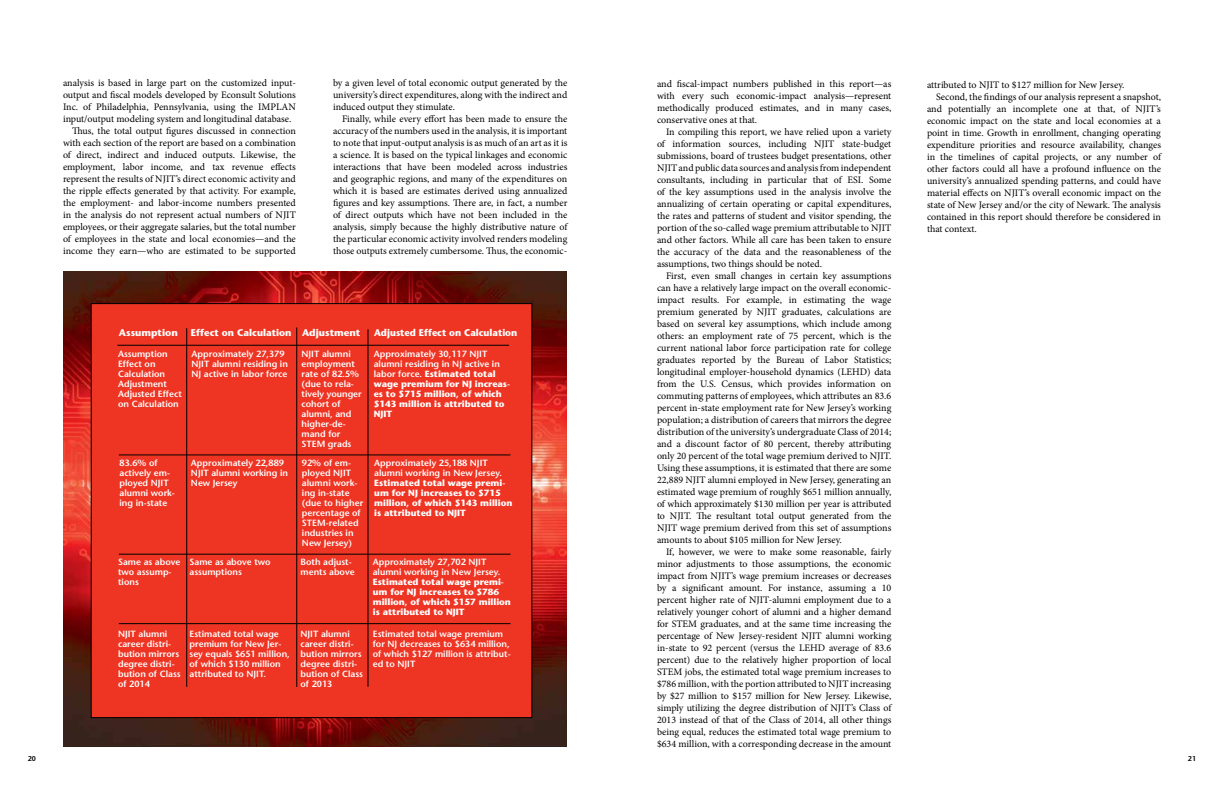
<style>
.page{position:relative;width:1224px;height:792px;background:#fff}
.page>*{position:absolute;margin:0;border:0;box-sizing:border-box;transform-origin:0 0}
.t1{font:10px/12px "Minion Pro";color:#000;text-align:justify}
.t2{font:700 9.8px "Stone Sans Std";color:#fff}
.t3{font:700 9.8px "Stone Sans Std";color:#fff;scale:.95 1}
.t4{font:600 9px/10px "Stone Sans Std";color:#fff}
.t5{font:700 9px/10px "Stone Sans Std";color:#fff}
.t6{font:600 7px "Stone Sans Std";color:#000}
.s1{font-weight:600}
</style>
<div class="page">
<img style="left:63px;top:272px;width:504px;height:475px">
<div style="left:91px;top:304px;width:441px;height:414px;background:#ee3524"></div>
<hr style="left:117px;top:345px;width:392px;height:1px;background:#000">
<hr style="left:119px;top:455px;width:392px;height:1px;background:#000">
<hr style="left:119px;top:554px;width:392px;height:1px;background:#000">
<hr style="left:119px;top:623px;width:392px;height:1px;background:#000">
<hr style="left:186px;top:328px;width:1px;height:359px;background:#000">
<hr style="left:368px;top:329px;width:1px;height:358px;background:#000">
<hr style="left:296px;top:327px;width:1px;height:360px;background:#000">
<p class="t1" style="left:63px;top:77px;width:234px">analysis is based in large part on the customized input-</p>
<p class="t1" style="left:63px;top:89px;width:234px">output and fiscal models developed by Econsult Solutions</p>
<p class="t1" style="left:63px;top:101px;width:234px">Inc. of Philadelphia, Pennsylvania, using the IMPLAN</p>
<p class="t1" style="left:63px;top:113px;width:230px">input/output modeling system and longitudinal database.</p>
<p class="t1" style="left:72px;top:125px;width:225px">Thus, the total output figures discussed in connection</p>
<p class="t1" style="left:63px;top:137px;width:234px">with each section of the report are based on a combination</p>
<p class="t1" style="left:63px;top:149px;width:234px">of direct, indirect and induced outputs. Likewise, the</p>
<p class="t1" style="left:63px;top:161px;width:234px">employment, labor income, and tax revenue effects</p>
<p class="t1" style="left:63px;top:173px;width:234px">represent the results of NJIT’s direct economic activity and</p>
<p class="t1" style="left:63px;top:185px;width:234px">the ripple effects generated by that activity. For example,</p>
<p class="t1" style="left:63px;top:197px;width:234px">the employment- and labor-income numbers presented</p>
<p class="t1" style="left:63px;top:209px;width:234px">in the analysis do not represent actual numbers of NJIT</p>
<p class="t1" style="left:63px;top:221px;width:234px">employees, or their aggregate salaries, but the total number</p>
<p class="t1" style="left:63px;top:233px;width:234px">of employees in the state and local economies—and the</p>
<p class="t1" style="left:63px;top:245px;width:234px">income they earn—who are estimated to be supported</p>
<p class="t1" style="left:333px;top:77px;width:236px">by a given level of total economic output generated by the university’s direct expenditures, along with the indirect and induced output they stimulate.</p>
<p class="t1" style="left:333px;top:113px;width:236px;text-indent:9px">Finally, while every effort has been made to ensure the accuracy of the numbers used in the analysis, it is important to note that input-output analysis is as much of an art as it is a science. It is based on the typical linkages and economic interactions that have been modeled across industries and geographic regions, and many of the expenditures on which it is based are estimates derived using annualized figures and key assumptions. There are, in fact, a number of direct outputs which have not been included in the analysis, simply because the highly distributive nature of the particular economic activity involved renders modeling those outputs extremely cumbersome. Thus, the economic-</p>
<p class="t2" style="left:119px;top:327px;width:60px">Assumption</p>
<p class="t2" style="left:191px;top:327px;width:171px">Effect on Calculation Adjustment</p>
<p class="t3" style="left:374px;top:327px;width:152px">Adjusted Effect on Calculation</p>
<p class="t4" style="left:118px;top:349px;width:65px">Assumption<br>Effect on<br>Calculation<br>Adjustment<br>Adjusted Effect on Calculation</p>
<p class="t4" style="left:192px;top:349px;width:98px">Approximately 27,379<br>NJIT alumni residing in<br>NJ active in labor force</p>
<p class="t4" style="left:302px;top:349px;width:62px">NJIT alumni employment rate of 82.5% (due to rela&shy;tively younger cohort of alumni, and higher-de&shy;mand for<br>STEM grads</p>
<p class="t5" style="left:374px;top:349px;width:138px"><span class="s1">Approximately 30,117 NJIT alumni residing in NJ active in labor force.</span> Estimated total wage premium for NJ increas&shy;es to $715 million, of which $143 million is attributed to<br>NJIT</p>
<p class="t4" style="left:120px;top:458px;width:57px">83.6% of actively em&shy;ployed NJIT alumni work&shy;ing in-state</p>
<p class="t4" style="left:191px;top:458px;width:99px">Approximately 22,889<br>NJIT alumni working in<br>New Jersey</p>
<p class="t4" style="left:302px;top:458px;width:63px">92% of em&shy;ployed NJIT alumni work&shy;ing in-state (due to higher percentage of<br>STEM-related industries in<br>New Jersey)</p>
<p class="t4" style="left:374px;top:458px;width:129px">Approximately 25,188 NJIT alumni working in New Jersey.</p>
<p class="t5" style="left:374px;top:478px;width:140px">Estimated total wage premi&shy;um for NJ increases to $715 million, of which $143 million is attributed to NJIT</p>
<p class="t4" style="left:118px;top:557px;width:64px">Same as above two assump&shy;tions</p>
<p class="t4" style="left:190px;top:557px;width:83px">Same as above two assumptions</p>
<p class="t4" style="left:301px;top:557px;width:56px">Both adjust&shy;ments above</p>
<p class="t4" style="left:373px;top:557px;width:129px">Approximately 27,702 NJIT alumni working in New Jersey.</p>
<p class="t5" style="left:373px;top:577px;width:140px">Estimated total wage premi&shy;um for NJ increases to $786 million, of which $157 million is attributed to NJIT</p>
<p class="t4" style="left:118px;top:628px;width:64px">NJIT alumni career distri&shy;bution mirrors degree distri&shy;bution of Class of 2014</p>
<p class="t4" style="left:190px;top:628px;width:102px">Estimated total wage premium for New Jer&shy;sey equals $651 million, of which $130 million attributed to NJIT.</p>
<p class="t4" style="left:301px;top:628px;width:64px">NJIT alumni career distri&shy;bution mirrors degree distri&shy;bution of Class of 2013</p>
<p class="t4" style="left:373px;top:628px;width:139px">Estimated total wage premium for NJ decreases to $634 million, of which $127 million is attribut&shy;ed to NJIT</p>
<p class="t1" style="left:657px;top:78px;width:236px">and fiscal-impact numbers published in this report—as with every such economic-impact analysis—represent methodically produced estimates, and in many cases, conservative ones at that.</p>
<p class="t1" style="left:657px;top:126px;width:236px;text-indent:9px">In compiling this report, we have relied upon a variety of information sources, including NJIT state-budget submissions, board of trustees budget presentations, other NJIT and public data sources and analysis from independent consultants, including in particular that of ESI. Some of the key assumptions used in the analysis involve the annualizing of certain operating or capital expenditures, the rates and patterns of student and visitor spending, the portion of the so-called wage premium attributable to NJIT and other factors. While all care has been taken to ensure the accuracy of the data and the reasonableness of the assumptions, two things should be noted.</p>
<p class="t1" style="left:657px;top:270px;width:236px;text-indent:9px">First, even small changes in certain key assumptions can have a relatively large impact on the overall economic&shy;impact results. For example, in estimating the wage premium generated by NJIT graduates, calculations are based on several key assumptions, which include among others: an employment rate of 75 percent, which is the current national labor force participation rate for college graduates reported by the Bureau of Labor Statistics; longitudinal employer-household dynamics (LEHD) data from the U.S. Census, which provides information on commuting patterns of employees, which attributes an 83.6 percent in-state employment rate for New Jersey’s working population; a distribution of careers that mirrors the degree distribution of the university’s undergraduate Class of 2014; and a discount factor of 80 percent, thereby attributing only 20 percent of the total wage premium derived to NJIT.<br>Using these assumptions, it is estimated that there are some 22,889 NJIT alumni employed in New Jersey, generating an estimated wage premium of roughly $651 million annually, of which approximately $130 million per year is attributed to NJIT. The resultant total output generated from the NJIT wage premium derived from this set of assumptions amounts to about $105 million for New Jersey.</p>
<p class="t1" style="left:657px;top:546px;width:236px;text-indent:9px">If, however, we were to make some reasonable, fairly minor adjustments to those assumptions, the economic impact from NJIT’s wage premium increases or decreases by a significant amount. For instance, assuming a 10 percent higher rate of NJIT-alumni employment due to a relatively younger cohort of alumni and a higher demand for STEM graduates, and at the same time increasing the percentage of New Jersey-resident NJIT alumni working in-state to 92 percent (versus the LEHD average of 83.6 percent) due to the relatively higher proportion of local STEM jobs, the estimated total wage premium increases to $786 million, with the portion attributed to NJIT increasing by $27 million to $157 million for New Jersey. Likewise, simply utilizing the degree distribution of NJIT’s Class of 2013 instead of that of the Class of 2014, all other things being equal, reduces the estimated total wage premium to $634 million, with a corresponding decrease in the amount</p>
<p class="t1" style="left:927px;top:78px;width:199px">attributed to NJIT to $127 million for New Jersey.</p>
<p class="t1" style="left:936px;top:90px;width:227px">Second, the findings of our analysis represent a snapshot,</p>
<p class="t1" style="left:927px;top:102px;width:235px">and potentially an incomplete one at that, of NJIT’s</p>
<p class="t1" style="left:927px;top:114px;width:236px">economic impact on the state and local economies at a</p>
<p class="t1" style="left:927px;top:126px;width:235px">point in time. Growth in enrollment, changing operating</p>
<p class="t1" style="left:927px;top:138px;width:236px">expenditure priorities and resource availability, changes</p>
<p class="t1" style="left:927px;top:150px;width:236px">in the timelines of capital projects, or any number of</p>
<p class="t1" style="left:927px;top:162px;width:236px">other factors could all have a profound influence on the</p>
<p class="t1" style="left:927px;top:174px;width:235px">university’s annualized spending patterns, and could have</p>
<p class="t1" style="left:927px;top:186px;width:236px">material effects on NJIT’s overall economic impact on the</p>
<p class="t1" style="left:927px;top:198px;width:235px">state of New Jersey and/or the city of Newark. The analysis</p>
<p class="t1" style="left:927px;top:210px;width:235px">contained in this report should therefore be considered in</p>
<p class="t1" style="left:927px;top:222px;width:51px">that context.</p>
<p class="t6" style="left:28px;top:754px;width:10px">20</p>
<p class="t6" style="left:1188px;top:754px;width:10px">21</p>
</div>
